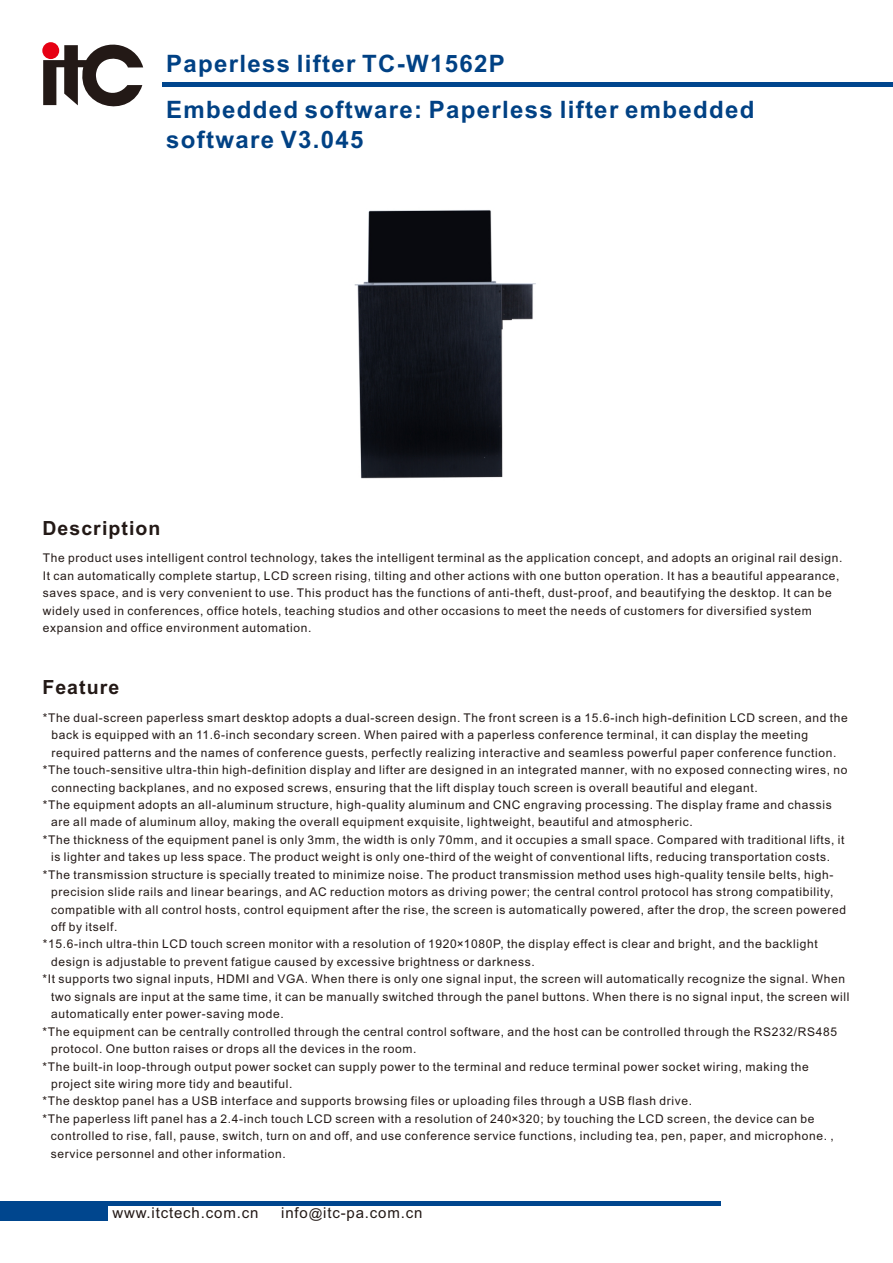
<style>
.page{position:relative;width:893px;height:1263px;background:#fff}
.page>*{position:absolute;margin:0;border:0;box-sizing:border-box;transform-origin:0 0}
.t1{font:700 24px/29.5px "Arial";letter-spacing:.055em;color:#004184}
.t2{font:700 19.5px "Arial";letter-spacing:.055em;color:#231916}
.t3{font:15px "Arial";letter-spacing:.055em;color:#231916}
.t4{font:12px/17.4px "Arial";letter-spacing:.055em;color:#231916}
.s1{font-size:13.5px}
</style>
<div class="page">
<hr style="left:0;top:1202px;width:720px;height:4px;background:#00468e">
<div style="left:0;top:1202px;width:108px;height:18px;background:#00468e"></div>
<hr style="left:163px;top:82px;width:730px;height:4px;background:#00468e">
<svg style="left:43px;top:42px;width:100px;height:65px"></svg>
<img style="left:354px;top:210px;width:182px;height:269px">
<h1 class="t1" style="left:166px;top:51px;width:340px">Paperless lifter TC-W1562P</h1>
<h1 class="t1" style="left:166px;top:97px;width:590px">Embedded software: Paperless lifter embedded software V3.045</h1>
<h2 class="t2" style="left:42px;top:520px;width:120px">Description</h2>
<p class="t4" style="left:43px;top:550px;width:801px">The product uses intelligent control technology, takes the intelligent terminal as the application concept, and adopts an original rail design.<br>It can automatically complete startup, LCD screen rising, tilting and other actions with one button operation. It has a beautiful appearance, saves space, and is very convenient to use. This product has the functions of anti-theft, dust-proof, and beautifying the desktop. It can be widely used in conferences, office hotels, teaching studios and other occasions to meet the needs of customers for diversified system expansion and office environment automation.</p>
<h2 class="t2" style="left:42px;top:680px;width:78px">Feature</h2>
<p class="t4" style="left:43px;top:710px;width:806px">*The dual-screen paperless smart desktop adopts a dual-screen design. The front screen is a 15.6-inch high-definition LCD screen, and the</p>
<p class="t4" style="left:51px;top:727px;width:758px">back is equipped with an 11.6-inch secondary screen. When paired with a paperless conference terminal, it can display the meeting</p>
<p class="t4" style="left:51px;top:745px;width:787px">required patterns and the names of conference guests, perfectly realizing interactive and seamless powerful paper conference function.</p>
<p class="t4" style="left:43px;top:762px;width:806px">*The touch-sensitive ultra-thin high-definition display and lifter are designed in an integrated manner, with no exposed connecting wires, no</p>
<p class="t4" style="left:51px;top:780px;width:708px">connecting backplanes, and no exposed screws, ensuring that the lift display touch screen is overall beautiful and elegant.</p>
<p class="t4" style="left:43px;top:797px;width:790px">*The equipment adopts an all-aluminum structure, high-quality aluminum and CNC engraving processing. The display frame and chassis</p>
<p class="t4" style="left:51px;top:815px;width:643px">are all made of aluminum alloy, making the overall equipment exquisite, lightweight, beautiful and atmospheric.</p>
<p class="t4" style="left:43px;top:832px;width:803px">*The thickness of the equipment panel is only 3mm, the width is only 70mm, and it occupies a small space. Compared with traditional lifts, it</p>
<p class="t4" style="left:51px;top:849px;width:780px">is lighter and takes up less space. The product weight is only one-third of the weight of conventional lifts, reducing transportation costs.</p>
<p class="t4" style="left:43px;top:867px;width:792px">*The transmission structure is specially treated to minimize noise. The product transmission method uses high-quality tensile belts, high-</p>
<p class="t4" style="left:51px;top:884px;width:784px">precision slide rails and linear bearings, and AC reduction motors as driving power; the central control protocol has strong compatibility,</p>
<p class="t4" style="left:51px;top:902px;width:797px">compatible with all control hosts, control equipment after the rise, the screen is automatically powered, after the drop, the screen powered</p>
<p class="t4" style="left:51px;top:919px;width:68px">off by itself.</p>
<p class="t4" style="left:43px;top:937px;width:776px">*15.6-inch ultra-thin LCD touch screen monitor with a resolution of 1920×1080P, the display effect is clear and bright, and the backlight</p>
<p class="t4" style="left:51px;top:954px;width:485px">design is adjustable to prevent fatigue caused by excessive brightness or darkness.</p>
<p class="t4" style="left:43px;top:971px;width:804px">*It supports two signal inputs, HDMI and VGA. When there is only one signal input, the screen will automatically recognize the signal. When</p>
<p class="t4" style="left:51px;top:989px;width:800px">two signals are input at the same time, it can be manually switched through the panel buttons. When there is no signal input, the screen will</p>
<p class="t4" style="left:51px;top:1006px;width:234px">automatically enter power-saving mode.</p>
<p class="t4" style="left:43px;top:1024px;width:796px">*The equipment can be centrally controlled through the central control software, and the host can be controlled through the RS232/RS485</p>
<p class="t4" style="left:51px;top:1041px;width:367px">protocol. One button raises or drops all the devices in the room.</p>
<p class="t4" style="left:43px;top:1059px;width:768px">*The built-in loop-through output power socket can supply power to the terminal and reduce terminal power socket wiring, making the</p>
<p class="t4" style="left:51px;top:1076px;width:243px">project site wiring more tidy and beautiful.</p>
<p class="t4" style="left:43px;top:1093px;width:651px">*The desktop panel has a USB interface and supports browsing files or uploading files through a USB flash drive.</p>
<p class="t4" style="left:43px;top:1111px;width:774px">*The paperless lift panel has a 2.4-inch touch LCD screen with a resolution of 240×320; by touching the LCD screen, the device can be</p>
<p class="t4" style="left:51px;top:1128px;width:784px">controlled to rise, fall, pause, switch, turn on and off, and use conference service functions, including tea, pen, paper, and microphone. ,</p>
<p class="t4" style="left:51px;top:1146px;width:236px">service personnel and other information.</p>
<p class="t3" style="left:112px;top:1207px;width:147px">www.itctech.com.cn</p>
<p class="t3" style="left:281px;top:1207px;width:143px">info<span class="s1">@</span>itc-pa.com.cn</p>
</div>
